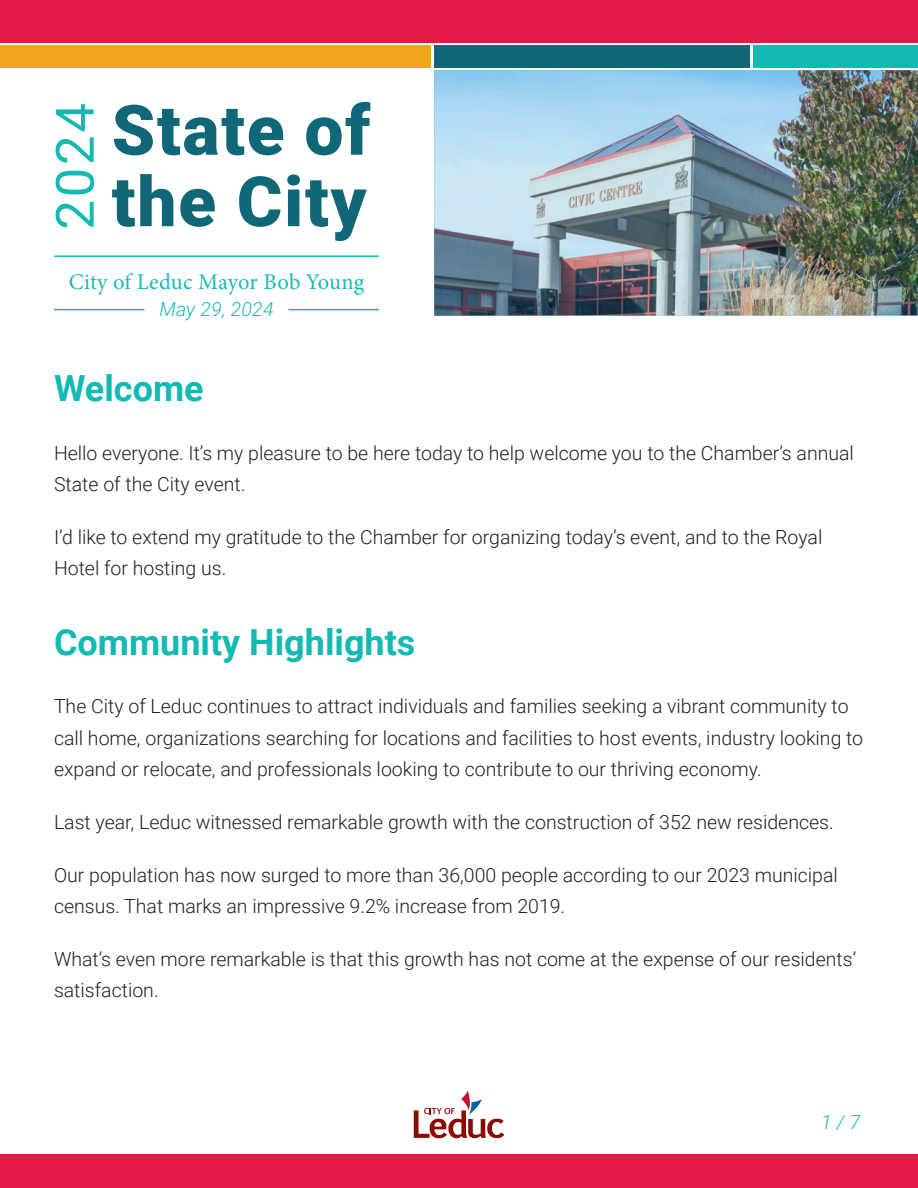
<style>
.page{position:relative;width:918px;height:1188px;background:#fff}
.page>*{position:absolute;margin:0;border:0;box-sizing:border-box;transform-origin:0 0}
.t1{font:900 69.45px "Roboto";letter-spacing:.025em;color:#106778}
.t2{font:52.8px "Roboto";color:#13bab3}
.heading{font:700 36px "Roboto";color:#13bab3}
.t3{font:22.5px "Minion Pro";color:#18bbb4}
.body{font:300 19.5px/31.5px "Roboto";color:#231f20}
.t4{font:italic 300 19.5px "Roboto";letter-spacing:.01em;color:#18bbb4}
</style>
<div class="page">
<div style="left:0;top:0;width:918px;height:43px;background:#e21a47"></div>
<div style="left:753px;top:45px;width:165px;height:23px;background:#13bab3"></div>
<div style="left:434px;top:45px;width:316px;height:23px;background:#106778"></div>
<div style="left:0;top:45px;width:431px;height:23px;background:#f3a41d"></div>
<img style="left:434px;top:70px;width:484px;height:246px">
<hr style="left:54px;top:255px;width:325px;height:2px;background:#13bab3">
<svg style="left:414px;top:1091px;width:90px;height:47px"></svg>
<div style="left:0;top:1155px;width:918px;height:33px;background:#e21a47"></div>
<hr style="left:289px;top:309px;width:90px;height:1px;background:#13bab3">
<hr style="left:54px;top:309px;width:91px;height:1px;background:#13bab3">
<h1 class="t1" style="left:112px;top:81px;width:260px">State of</h1>
<h2 class="t2" style="left:38px;top:230px;width:128px;rotate:-90deg">2024</h2>
<h1 class="t1" style="left:112px;top:153px;width:256px">the City</h1>
<p class="t3" style="left:69px;top:266px;width:297px">City of Leduc Mayor Bob Young</p>
<p class="t4" style="left:159px;top:296px;width:116px">May 29, 2024</p>
<p class="heading" style="left:54px;top:363px;width:151px">Welcome</p>
<p class="body" style="left:54px;top:436px;width:801px">Hello everyone. It’s my pleasure to be here today to help welcome you to the Chamber’s annual<br>State of the City event.</p>
<p class="body" style="left:54px;top:521px;width:770px">I’d like to extend my gratitude to the Chamber for organizing today’s event, and to the Royal<br>Hotel for hosting us.</p>
<p class="heading" style="left:54px;top:617px;width:363px">Community Highlights</p>
<p class="body" style="left:54px;top:690px;width:811px">The City of Leduc continues to attract individuals and families seeking a vibrant community to call home, organizations searching for locations and facilities to host events, industry looking to expand or relocate, and professionals looking to contribute to our thriving economy.</p>
<p class="body" style="left:54px;top:806px;width:781px">Last year, Leduc witnessed remarkable growth with the construction of 352 new residences.</p>
<p class="body" style="left:54px;top:858px;width:785px">Our population has now surged to more than 36,000 people according to our 2023 municipal census. That marks an impressive 9.2% increase from 2019.</p>
<p class="body" style="left:54px;top:942px;width:804px">What’s even more remarkable is that this growth has not come at the expense of our residents’ satisfaction.</p>
<p class="t4" style="left:821px;top:1109px;width:40px">1 / 7</p>
</div>
